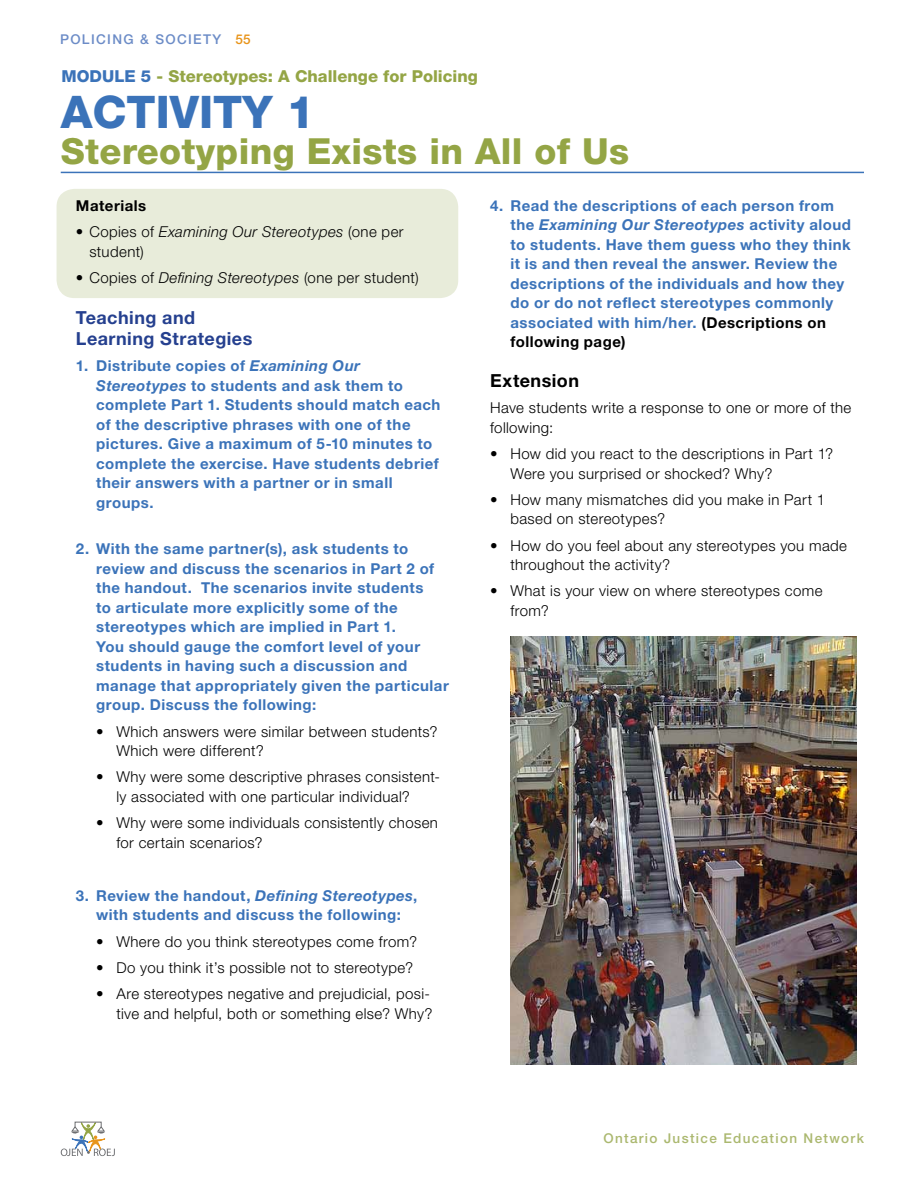
<style>
.page{position:relative;width:918px;height:1188px;background:#fff}
.page>*{position:absolute;margin:0;border:0;box-sizing:border-box;transform-origin:0 0}
.t1{font:800 45px "Helvetica Neue LT Std";color:#3b73b9}
.t2{font:800 36px "Helvetica Neue LT Std";color:#94a545}
.t3{font:700 18px/21px "Helvetica Neue LT Std";letter-spacing:.025em;color:#25408f}
.t4{font:700 18px "Helvetica Neue LT Std";letter-spacing:.025em;color:#000}
.t5{font:800 16.5px "Helvetica Neue LT Std";color:#94a545}
.t6{font:700 15px/19.5px "Helvetica Neue LT Std";letter-spacing:.035em;color:#3b73b9}
.t7{font:300 15px/19.5px "Helvetica Neue LT Std";letter-spacing:.025em;color:#000}
.t8{font:700 15px "Helvetica Neue LT Std";letter-spacing:.035em;color:#000}
.t9{font:500 13.5px "Helvetica Neue LT Std";letter-spacing:.1em;color:#abb86f}
.t10{font:500 13.5px "Helvetica Neue LT Std";letter-spacing:.1em;color:#6c8cc7}
.t11{font:500 13.5px "Helvetica Neue LT Std";color:#e8941a}
.s1{color:#3b73b9}
.s2{font-style:italic}
.s3{color:#000}
</style>
<div class="page">
<svg style="left:61px;top:1122px;width:54px;height:34px"></svg>
<div style="left:57px;top:189px;width:401px;height:109px;background:#e8ecda;border-radius:18px"></div>
<hr style="left:61px;top:172px;width:803px;height:1px;background:#3b73b9">
<img style="left:511px;top:636px;width:345px;height:429px">
<p class="t10" style="left:60px;top:31px;width:163px">POLICING &amp; SOCIETY</p>
<p class="t11" style="left:236px;top:31px;width:17px">55</p>
<p class="t5" style="left:62px;top:67px;width:418px"><span class="s1">modu le 5</span> - Stereotypes: A Challenge for Policing</p>
<h1 class="t1" style="left:61px;top:85px;width:256px">Activity 1</h1>
<h2 class="t2" style="left:61px;top:130px;width:570px">Stereotyping Exists in All of Us</h2>
<p class="t8" style="left:76px;top:196px;width:72px">Materials</p>
<p class="t7" style="left:89px;top:222px;width:316px;text-indent:-13px">• Copies of <span class="s2">Examining Our Stereotypes</span> (one per student)</p>
<p class="t7" style="left:76px;top:267px;width:344px">• Copies of <span class="s2">Defining Stereotypes</span> (one per student)</p>
<p class="t3" style="left:76px;top:307px;width:178px">Teaching and<br>Learning Strategies</p>
<p class="t6" style="left:96px;top:356px;width:346px;text-indent:-20px">1. Distribute copies of <span class="s2">Examining Our Stereotypes</span> to students and ask them to complete Part 1. Students should match each of the descriptive phrases with one of the pictures. Give a maximum of 5-10 minutes to complete the exercise. Have students debrief their answers with a partner or in small groups.</p>
<p class="t6" style="left:96px;top:539px;width:354px;text-indent:-20px">2. With the same partner(s), ask students to review and discuss the scenarios in Part 2 of the handout. The scenarios invite students<br>to articulate more explicitly some of the stereotypes which are implied in Part 1.<br>You should gauge the comfort level of your students in having such a discussion and manage that appropriately given the particular group. Discuss the following:</p>
<p class="t7" style="left:116px;top:721px;width:323px;text-indent:-20px">• Which answers were similar between students?<br>Which were different?</p>
<p class="t7" style="left:116px;top:767px;width:325px;text-indent:-20px">• Why were some descriptive phrases consistent&shy;ly associated with one particular individual?</p>
<p class="t7" style="left:116px;top:813px;width:323px;text-indent:-20px">• Why were some individuals consistently chosen for certain scenarios?</p>
<p class="t6" style="left:76px;top:885px;width:343px;text-align:center">3. Review the handout, <span class="s2">Defining Stereotypes</span>, with students and discuss the following:</p>
<p class="t7" style="left:96px;top:931px;width:323px">• Where do you think stereotypes come from?</p>
<p class="t7" style="left:96px;top:957px;width:319px">• Do you think it’s possible not to stereotype?</p>
<p class="t7" style="left:96px;top:984px;width:338px;text-align:right">• Are stereotypes negative and prejudicial, posi&shy;tive and helpful, both or something else? Why?</p>
<p class="t6" style="left:510px;top:195px;width:342px;text-indent:-20px">4. Read the descriptions of each person from the <span class="s2">Examining Our Stereotypes</span> activity aloud to students. Have them guess who they think it is and then reveal the answer. Review the descriptions of the individuals and how they do or do not reflect stereotypes commonly associated with him/her. <span class="s3">(Descriptions on following page)</span></p>
<p class="t4" style="left:490px;top:370px;width:90px">Extension</p>
<p class="t7" style="left:490px;top:398px;width:363px">Have students write a response to one or more of the following:</p>
<p class="t7" style="left:510px;top:444px;width:324px;text-indent:-20px">• How did you react to the descriptions in Part 1?<br>Were you surprised or shocked? Why?</p>
<p class="t7" style="left:510px;top:489px;width:316px;text-indent:-20px">• How many mismatches did you make in Part 1 based on stereotypes?</p>
<p class="t7" style="left:510px;top:535px;width:338px;text-indent:-20px">• How do you feel about any stereotypes you made throughout the activity?</p>
<p class="t7" style="left:510px;top:581px;width:314px;text-indent:-20px">• What is your view on where stereotypes come from?</p>
<p class="t9" style="left:603px;top:1130px;width:262px">Ontario Justice Education Network</p>
</div>
